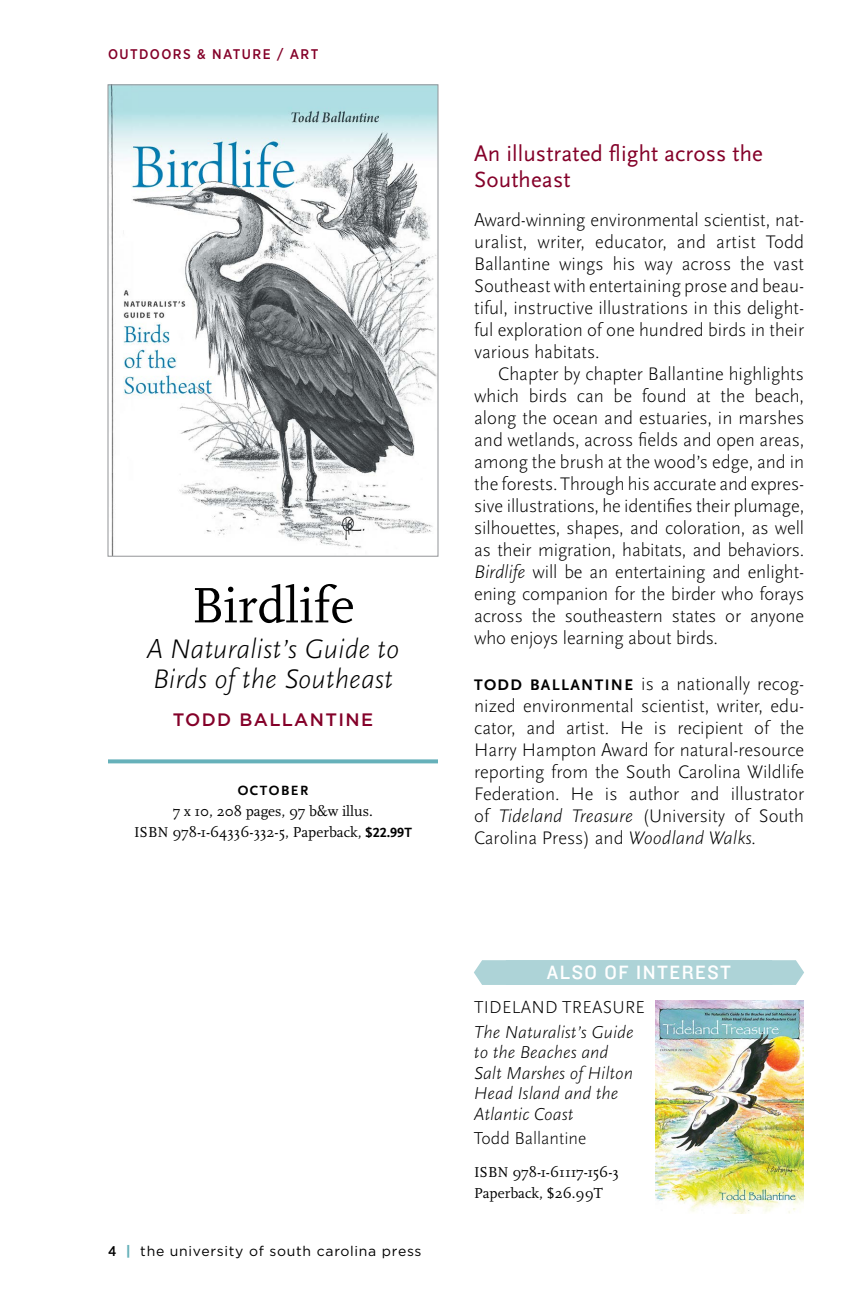
<style>
.page{position:relative;width:864px;height:1296px;background:#fff}
.page>*{position:absolute;margin:0;border:0;box-sizing:border-box;transform-origin:0 0}
.t1{font:52px "Scala Pro";color:#000}
.t2{font:italic 300 28px/30px "Scala Sans Pro";color:#000}
.t3{font:23px/26px "Scala Sans Pro";letter-spacing:.005em;color:#840029}
.t4{font:20px "Knockout HTF31 Junior Middlewt";letter-spacing:.075em;color:#fff}
.t5{font:300 19px/22px "Scala Sans Pro";color:#000;text-align:justify}
.t6{font:italic 300 18px/20.6px "Scala Sans Pro";color:#000}
.t7{font:300 18px "Scala Sans Pro";letter-spacing:.015em;color:#000}
.t8{font:500 18px "Gotham";letter-spacing:.075em;color:#840029}
.t9{font:15px/21px "Scala Pro";color:#000;text-align:center}
.t10{font:14px "Gotham";letter-spacing:.05em;color:#000}
.t11{font:500 14px "Gotham Narrow";letter-spacing:.1em;color:#840029}
.t12{font:700 14px "Scala Sans Pro";letter-spacing:.11em;color:#000}
.s1{font-family:"Scala Sans Pro";font-weight:700;font-size:14px}
.s2{font-family:"Gotham Narrow";font-weight:500}
.s3{font-family:"Gotham Narrow";font-weight:900;color:#66b1ba}
.s4{font-style:italic}
.s5{font-weight:700;font-size:16px}
</style>
<div class="page">
<svg style="left:108px;top:759px;width:330px;height:4px"></svg>
<img style="left:110px;top:86px;width:326px;height:469px">
<div style="left:108px;top:84px;width:330px;height:473px;border:1px solid #939598"></div>
<img style="left:655px;top:1000px;width:149px;height:213px">
<div style="left:474px;top:960px;width:330px;height:25px;background:#add3d7"></div>
<p class="t11" style="left:108px;top:45px;width:212px">OUTDOORS &amp; NATURE / ART</p>
<h1 class="t1" style="left:191px;top:576px;width:165px">Birdlife</h1>
<h2 class="t2" style="left:146px;top:634px;width:255px">A Naturalist’s Guide to<br>Birds of the Southeast</h2>
<p class="t8" style="left:173px;top:708px;width:202px">TODD BALLANTINE</p>
<p class="t12" style="left:238px;top:783px;width:72px">OCTOBER</p>
<p class="t9" style="left:134px;top:801px;width:279px">7 x 10, 208 pages, 97 b&amp;w illus.<br>ISBN 978-1-64336-332-5, Paperback, <span class="s1">$22.99T</span></p>
<p class="t10" style="left:108px;top:1242px;width:315px"><span class="s2">4</span> <span class="s3">|</span> the university of south carolina press</p>
<p class="t3" style="left:474px;top:140px;width:290px">An illustrated flight across the<br>Southeast</p>
<p class="t5" style="left:474px;top:209px;width:332px">Award-winning environmental scientist, nat&shy;uralist, writer, educator, and artist Todd Ballantine wings his way across the vast Southeast with entertaining prose and beau&shy;tiful, instructive illustrations in this delight&shy;ful exploration of one hundred birds in their various habitats.</p>
<p class="t5" style="left:474px;top:363px;width:332px;text-indent:24px">Chapter by chapter Ballantine highlights which birds can be found at the beach, along the ocean and estuaries, in marshes and wetlands, across fields and open areas, among the brush at the wood’s edge, and in the forests. Through his accurate and expres&shy;sive illustrations, he identifies their plumage, silhouettes, shapes, and coloration, as well as their migration, habitats, and behaviors.<br><span class="s4">Birdlife</span> will be an entertaining and enlight&shy;ening companion for the birder who forays across the southeastern states or anyone who enjoys learning about birds.</p>
<p class="t5" style="left:474px;top:673px;width:332px"><span class="s5">TODD BALLANTINE</span> is a nationally recog&shy;nized environmental scientist, writer, edu&shy;cator, and artist. He is recipient of the Harry Hampton Award for natural-resource reporting from the South Carolina Wildlife Federation. He is author and illustrator of <span class="s4">Tideland Treasure</span> (University of South Carolina Press) and <span class="s4">Woodland Walks.</span></p>
<p class="t4" style="left:547px;top:962px;width:186px">ALSO OF INTEREST</p>
<p class="t7" style="left:474px;top:997px;width:172px">TIDELAND TREASURE</p>
<p class="t6" style="left:474px;top:1022px;width:161px">The Naturalist’s Guide to the Beaches and<br>Salt Marshes of Hilton<br>Head Island and the<br>Atlantic Coast</p>
<p class="t7" style="left:474px;top:1128px;width:114px">Todd Ballantine</p>
<p class="t9" style="left:474px;top:1162px;width:146px;text-align:left">ISBN 978-1-61117-156-3<br>Paperback, $26.99T</p>
</div>
